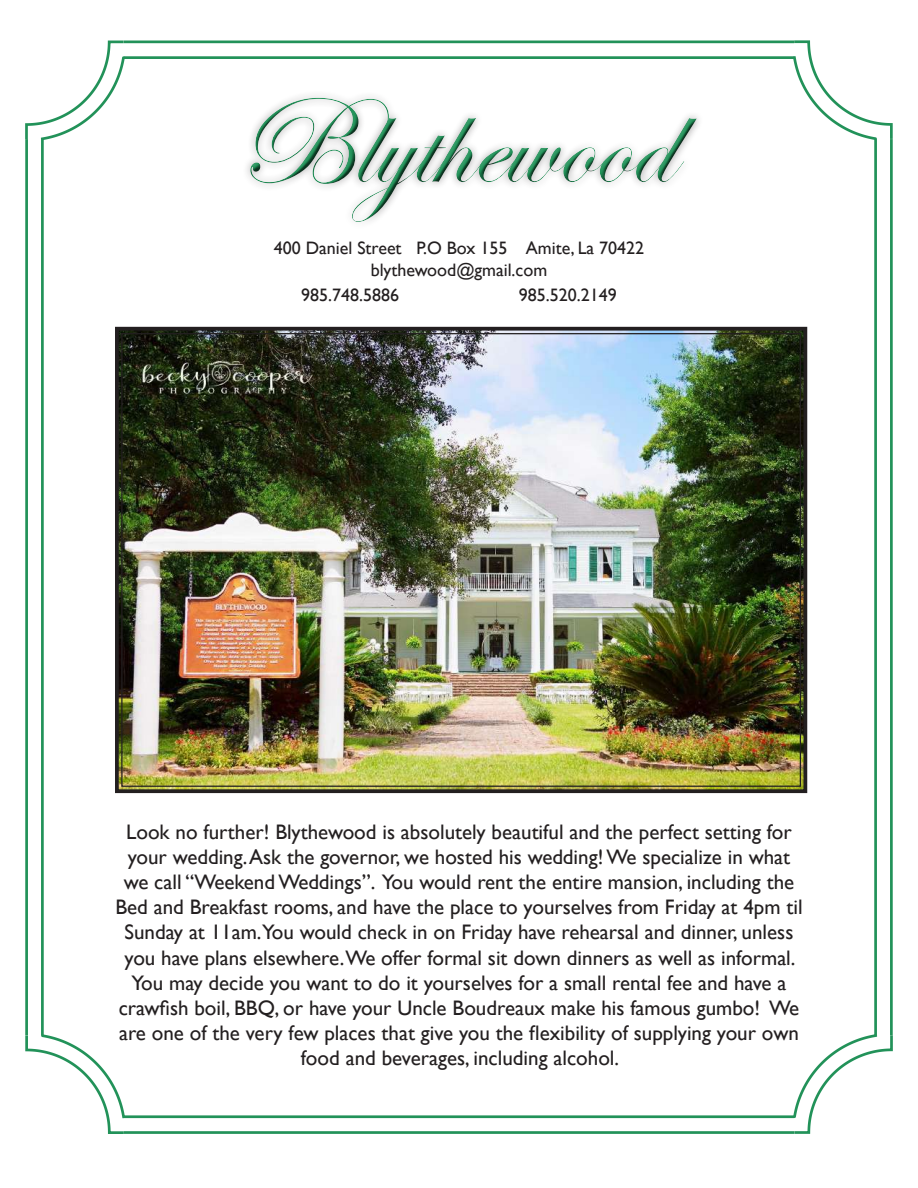
<style>
.page{position:relative;width:918px;height:1188px;background:#fff}
.page>*{position:absolute;margin:0;border:0;box-sizing:border-box;transform-origin:0 0}
.t1{font:126px "Edwardian Script ITC";color:#229259}
.t2{font:21px/25.2px "Gill Sans";color:#231f20;text-align:center}
.t3{font:18px/22.5px "Gill Sans";color:#231f20;text-align:center}
</style>
<div class="page">
<hr style="left:25px;top:936px;width:3px;height:99px;background:#229259">
<hr style="left:41px;top:936px;width:3px;height:99px;background:#229259">
<hr style="left:25px;top:836px;width:3px;height:100px;background:#229259">
<hr style="left:41px;top:836px;width:3px;height:100px;background:#229259">
<hr style="left:25px;top:737px;width:3px;height:99px;background:#229259">
<hr style="left:41px;top:737px;width:3px;height:99px;background:#229259">
<hr style="left:25px;top:637px;width:3px;height:100px;background:#229259">
<hr style="left:41px;top:637px;width:3px;height:100px;background:#229259">
<hr style="left:25px;top:537px;width:3px;height:100px;background:#229259">
<hr style="left:41px;top:537px;width:3px;height:100px;background:#229259">
<hr style="left:25px;top:438px;width:3px;height:99px;background:#229259">
<hr style="left:41px;top:438px;width:3px;height:99px;background:#229259">
<hr style="left:25px;top:338px;width:3px;height:100px;background:#229259">
<hr style="left:41px;top:338px;width:3px;height:100px;background:#229259">
<hr style="left:25px;top:239px;width:3px;height:99px;background:#229259">
<hr style="left:41px;top:239px;width:3px;height:99px;background:#229259">
<hr style="left:25px;top:139px;width:3px;height:100px;background:#229259">
<hr style="left:41px;top:139px;width:3px;height:100px;background:#229259">
<hr style="left:124px;top:41px;width:96px;height:2px;background:#229259">
<hr style="left:124px;top:56px;width:96px;height:3px;background:#229259">
<hr style="left:220px;top:41px;width:95px;height:2px;background:#229259">
<hr style="left:220px;top:56px;width:95px;height:3px;background:#229259">
<hr style="left:315px;top:41px;width:96px;height:2px;background:#229259">
<hr style="left:315px;top:56px;width:96px;height:3px;background:#229259">
<hr style="left:411px;top:41px;width:96px;height:2px;background:#229259">
<hr style="left:411px;top:56px;width:96px;height:3px;background:#229259">
<hr style="left:507px;top:41px;width:96px;height:2px;background:#229259">
<hr style="left:507px;top:56px;width:96px;height:3px;background:#229259">
<hr style="left:603px;top:41px;width:95px;height:2px;background:#229259">
<hr style="left:603px;top:56px;width:95px;height:3px;background:#229259">
<hr style="left:698px;top:41px;width:96px;height:2px;background:#229259">
<hr style="left:698px;top:56px;width:96px;height:3px;background:#229259">
<hr style="left:890px;top:139px;width:3px;height:100px;background:#229259">
<hr style="left:874px;top:139px;width:3px;height:100px;background:#229259">
<hr style="left:890px;top:239px;width:3px;height:99px;background:#229259">
<hr style="left:874px;top:239px;width:3px;height:99px;background:#229259">
<hr style="left:890px;top:338px;width:3px;height:100px;background:#229259">
<hr style="left:874px;top:338px;width:3px;height:100px;background:#229259">
<hr style="left:890px;top:438px;width:3px;height:99px;background:#229259">
<hr style="left:874px;top:438px;width:3px;height:99px;background:#229259">
<hr style="left:890px;top:537px;width:3px;height:100px;background:#229259">
<hr style="left:874px;top:537px;width:3px;height:100px;background:#229259">
<hr style="left:890px;top:637px;width:3px;height:100px;background:#229259">
<hr style="left:874px;top:637px;width:3px;height:100px;background:#229259">
<hr style="left:890px;top:737px;width:3px;height:99px;background:#229259">
<hr style="left:874px;top:737px;width:3px;height:99px;background:#229259">
<hr style="left:890px;top:836px;width:3px;height:100px;background:#229259">
<hr style="left:874px;top:836px;width:3px;height:100px;background:#229259">
<hr style="left:890px;top:936px;width:3px;height:99px;background:#229259">
<hr style="left:874px;top:936px;width:3px;height:99px;background:#229259">
<hr style="left:698px;top:1131px;width:96px;height:3px;background:#229259">
<hr style="left:698px;top:1115px;width:96px;height:3px;background:#229259">
<hr style="left:603px;top:1131px;width:95px;height:3px;background:#229259">
<hr style="left:603px;top:1115px;width:95px;height:3px;background:#229259">
<hr style="left:507px;top:1131px;width:96px;height:3px;background:#229259">
<hr style="left:507px;top:1115px;width:96px;height:3px;background:#229259">
<hr style="left:411px;top:1131px;width:96px;height:3px;background:#229259">
<hr style="left:411px;top:1115px;width:96px;height:3px;background:#229259">
<hr style="left:315px;top:1131px;width:96px;height:3px;background:#229259">
<hr style="left:315px;top:1115px;width:96px;height:3px;background:#229259">
<hr style="left:220px;top:1131px;width:95px;height:3px;background:#229259">
<hr style="left:220px;top:1115px;width:95px;height:3px;background:#229259">
<hr style="left:124px;top:1131px;width:96px;height:3px;background:#229259">
<hr style="left:124px;top:1115px;width:96px;height:3px;background:#229259">
<svg style="left:25px;top:40px;width:102px;height:102px"></svg>
<svg style="left:792px;top:40px;width:101px;height:102px"></svg>
<svg style="left:791px;top:1033px;width:102px;height:101px"></svg>
<svg style="left:25px;top:1033px;width:101px;height:101px"></svg>
<img style="left:115px;top:326px;width:693px;height:468px">
<div style="left:246px;top:99px;width:458px;height:124px;background:#231f20;opacity:.75"></div>
<h1 class="t1" style="left:236px;top:73px;width:439px">Blythewood</h1>
<p class="t3" style="left:274px;top:237px;width:372px">400 Daniel Street P.O Box 155 Amite, La 70422 blythewood@gmail.com</p>
<p class="t3" style="left:301px;top:284px;width:99px">985.748.5886</p>
<p class="t3" style="left:519px;top:284px;width:99px">985.520.2149</p>
<p class="t2" style="left:115px;top:819px;width:689px">Look no further! Blythewood is absolutely beautiful and the perfect setting for your wedding. Ask the governor, we hosted his wedding! We specialize in what we call “Weekend Weddings”. You would rent the entire mansion, including the Bed and Breakfast rooms, and have the place to yourselves from Friday at 4pm til Sunday at 11am.You would check in on Friday have rehearsal and dinner, unless you have plans elsewhere.We offer formal sit down dinners as well as informal.<br>You may decide you want to do it yourselves for a small rental fee and have a crawfish boil, BBQ, or have your Uncle Boudreaux make his famous gumbo! We are one of the very few places that give you the flexibility of supplying your own food and beverages, including alcohol.</p>
</div>
